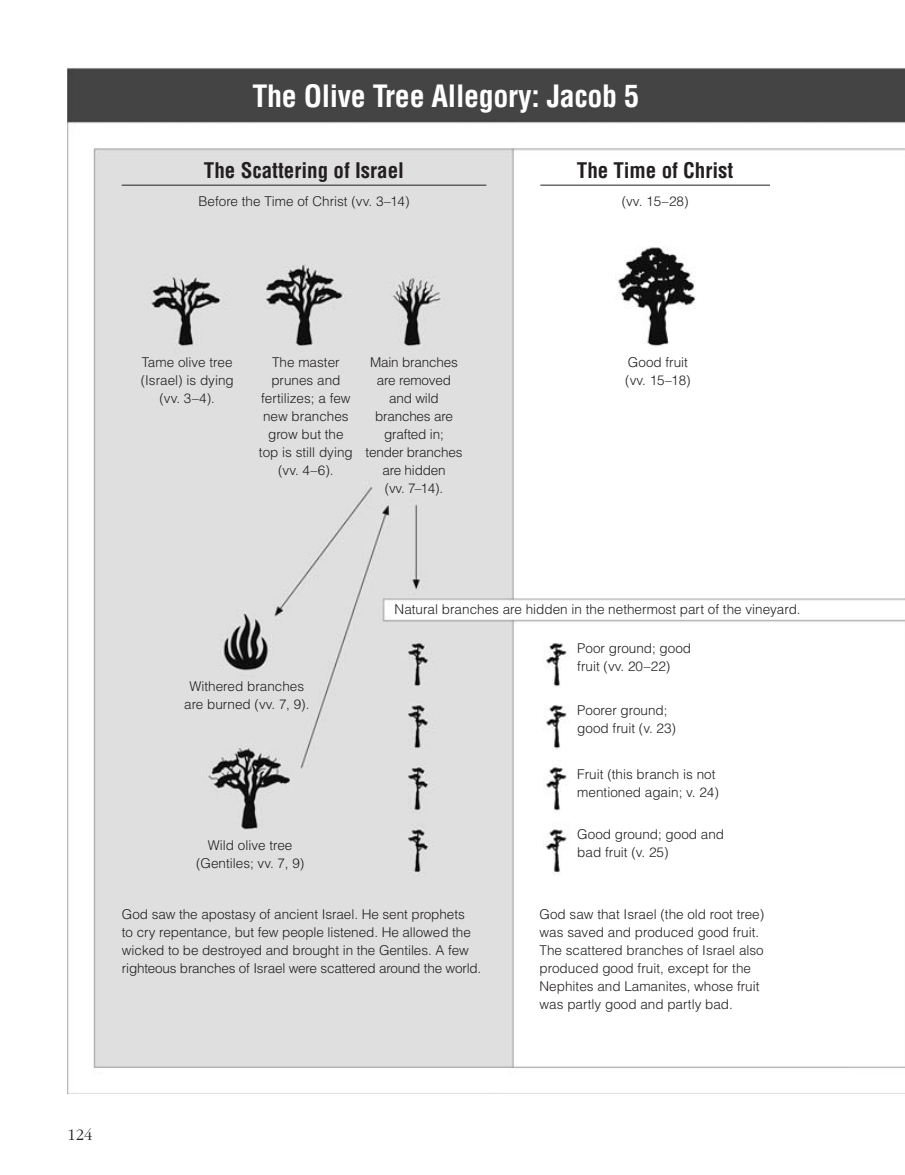
<style>
.page{position:relative;width:905px;height:1175px;background:#fff}
.page>*{position:absolute;margin:0;border:0;box-sizing:border-box;transform-origin:0 0}
.t1{font:700 condensed 30px "Helveticalds Lat";letter-spacing:-.01em;color:#fff}
.t2{font:700 condensed 21px "Helveticalds Lat";color:#231f20}
.t3{font:300 16.5px "Garamondlds Lat";color:#231f20}
.t4{font:300 13.5px/18px "Helveticalds Lat";color:#231f20}
</style>
<div class="page">
<img style="left:68px;top:68px;width:836px;height:1025px">
<hr style="left:122px;top:185px;width:364px;height:1px;background:#231f20">
<hr style="left:540px;top:185px;width:230px;height:1px;background:#231f20">
<h1 class="t1" style="left:252px;top:70px;width:388px">The Olive Tree Allegory: Jacob 5</h1>
<h2 class="t2" style="left:204px;top:152px;width:202px">The Scattering of Israel</h2>
<p class="t4" style="left:198px;top:191px;width:212px">Before the Time of Christ (vv. 3–14)</p>
<h2 class="t2" style="left:577px;top:152px;width:158px">The Time of Christ</h2>
<p class="t4" style="left:621px;top:191px;width:68px">(vv. 15–28)</p>
<p class="t4" style="left:141px;top:353px;width:95px;text-align:center">Tame olive tree (Israel) is dying (vv. 3–4).</p>
<p class="t4" style="left:259px;top:353px;width:95px;text-align:center">The master prunes and fertilizes; a few new branches grow but the top is still dying (vv. 4–6).</p>
<p class="t4" style="left:365px;top:353px;width:98px;text-align:center">Main branches are removed and wild branches are grafted in; tender branches are hidden<br>(vv. 7–14).</p>
<p class="t4" style="left:625px;top:353px;width:67px">Good fruit (vv. 15–18)</p>
<p class="t4" style="left:394px;top:600px;width:407px">Natural branches are hidden in the nethermost part of the vineyard.</p>
<p class="t4" style="left:184px;top:676px;width:127px;text-align:center">Withered branches are burned (vv. 7, 9).</p>
<p class="t4" style="left:196px;top:835px;width:110px;text-align:center">Wild olive tree (Gentiles; vv. 7, 9)</p>
<p class="t4" style="left:122px;top:904px;width:361px">God saw the apostasy of ancient Israel. He sent prophets<br>to cry repentance, but few people listened. He allowed the wicked to be destroyed and brought in the Gentiles. A few righteous branches of Israel were scattered around the world.</p>
<p class="t4" style="left:577px;top:638px;width:115px">Poor ground; good fruit (vv. 20–22)</p>
<p class="t4" style="left:577px;top:700px;width:100px">Poorer ground; good fruit (v. 23)</p>
<p class="t4" style="left:577px;top:764px;width:143px">Fruit (this branch is not mentioned again; v. 24)</p>
<p class="t4" style="left:577px;top:824px;width:148px">Good ground; good and bad fruit (v. 25)</p>
<p class="t4" style="left:539px;top:904px;width:226px">God saw that Israel (the old root tree) was saved and produced good fruit.<br>The scattered branches of Israel also produced good fruit, except for the Nephites and Lamanites, whose fruit was partly good and partly bad.</p>
<p class="t3" style="left:68px;top:1123px;width:26px">124</p>
</div>
